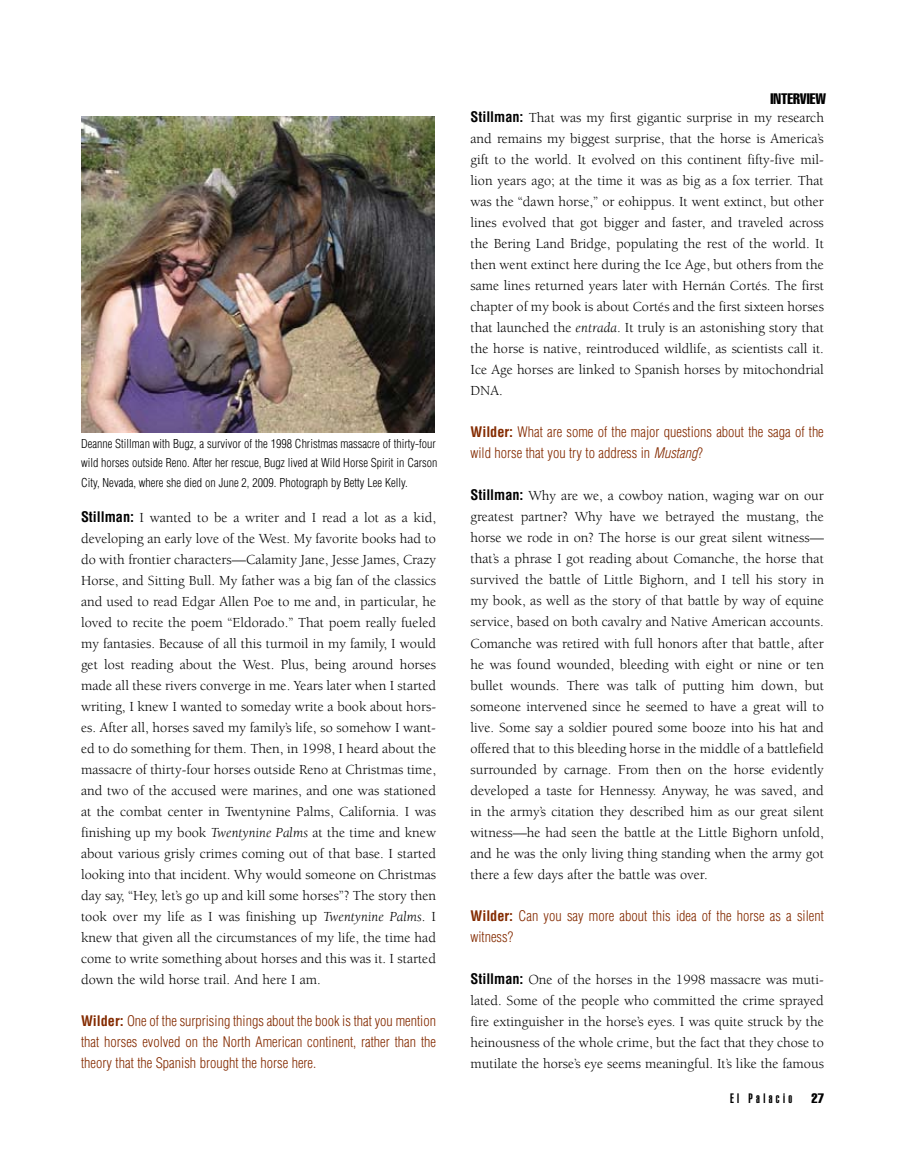
<style>
.page{position:relative;width:905px;height:1175px;background:#fff}
.page>*{position:absolute;margin:0;border:0;box-sizing:border-box;transform-origin:0 0}
.t1{font:extra-condensed 15px "Helvetica";color:#000}
.t2{font:14.25px/21px "Berkeley";color:#000;text-align:justify}
.t3{font:300 condensed 14.25px/21px "Helvetica";color:#842b00}
.t4{font:900 extra-condensed 13.5px "Helvetica";letter-spacing:.25em;color:#000}
.t5{font:extra-condensed 13.5px "Helvetica";color:#000}
.t6{font:300 condensed 12px/19.5px "Helvetica";color:#000}
.s1{font-family:"Helvetica";font-weight:700;font-stretch:condensed}
.s2{font-style:italic}
.s3{font-weight:700}
</style>
<div class="page">
<img style="left:81px;top:116px;width:353px;height:316px">
<p class="t6" style="left:81px;top:433px;width:358px">Deanne Stillman with Bugz, a survivor of the 1998 Christmas massacre of thirty-four wild horses outside Reno. After her rescue, Bugz lived at Wild Horse Spirit in Carson<br>City, Nevada, where she died on June 2, 2009. Photograph by Betty Lee Kelly.</p>
<p class="t2" style="left:81px;top:507px;width:356px"><span class="s1">Stillman:</span> I wanted to be a writer and I read a lot as a kid, developing an early love of the West. My favorite books had to do with frontier characters—Calamity Jane, Jesse James, Crazy Horse, and Sitting Bull. My father was a big fan of the classics and used to read Edgar Allen Poe to me and, in particular, he loved to recite the poem “Eldorado.” That poem really fueled my fantasies. Because of all this turmoil in my family, I would get lost reading about the West. Plus, being around horses made all these rivers converge in me. Years later when I started writing, I knew I wanted to someday write a book about hors&shy;es. After all, horses saved my family’s life, so somehow I want&shy;ed to do something for them. Then, in 1998, I heard about the massacre of thirty-four horses outside Reno at Christmas time, and two of the accused were marines, and one was stationed at the combat center in Twentynine Palms, California. I was finishing up my book <span class="s2">Twentynine Palms</span> at the time and knew about various grisly crimes coming out of that base. I started looking into that incident. Why would someone on Christmas day say, “Hey, let’s go up and kill some horses”? The story then took over my life as I was finishing up <span class="s2">Twentynine Palms</span>. I knew that given all the circumstances of my life, the time had come to write something about horses and this was it. I started down the wild horse trail. And here I am.</p>
<p class="t3" style="left:81px;top:1010px;width:356px;text-align:justify"><span class="s3">Wilder:</span> One of the surprising things about the book is that you mention that horses evolved on the North American continent, rather than the theory that the Spanish brought the horse here.</p>
<p class="t1" style="left:770px;top:89px;width:57px">INTERVIEW</p>
<p class="t2" style="left:470px;top:107px;width:355px"><span class="s1">Stillman:</span> That was my first gigantic surprise in my research and remains my biggest surprise, that the horse is America’s gift to the world. It evolved on this continent fifty-five mil&shy;lion years ago; at the time it was as big as a fox terrier. That was the “dawn horse,” or eohippus. It went extinct, but other lines evolved that got bigger and faster, and traveled across the Bering Land Bridge, populating the rest of the world. It then went extinct here during the Ice Age, but others from the same lines returned years later with Hernán Cortés. The first chapter of my book is about Cortés and the first sixteen horses that launched the <span class="s2">entrada</span>. It truly is an astonishing story that the horse is native, reintroduced wildlife, as scientists call it.<br>Ice Age horses are linked to Spanish horses by mitochondrial DNA.</p>
<p class="t3" style="left:470px;top:421px;width:355px"><span class="s3">Wilder:</span> What are some of the major questions about the saga of the wild horse that you try to address in <span class="s2">Mustang</span>?</p>
<p class="t2" style="left:470px;top:486px;width:355px"><span class="s1">Stillman:</span> Why are we, a cowboy nation, waging war on our greatest partner? Why have we betrayed the mustang, the horse we rode in on? The horse is our great silent witness— that’s a phrase I got reading about Comanche, the horse that survived the battle of Little Bighorn, and I tell his story in my book, as well as the story of that battle by way of equine service, based on both cavalry and Native American accounts.<br>Comanche was retired with full honors after that battle, after he was found wounded, bleeding with eight or nine or ten bullet wounds. There was talk of putting him down, but someone intervened since he seemed to have a great will to live. Some say a soldier poured some booze into his hat and offered that to this bleeding horse in the middle of a battlefield surrounded by carnage. From then on the horse evidently developed a taste for Hennessy. Anyway, he was saved, and in the army’s citation they described him as our great silent witness—he had seen the battle at the Little Bighorn unfold, and he was the only living thing standing when the army got there a few days after the battle was over.</p>
<p class="t3" style="left:470px;top:905px;width:355px"><span class="s3">Wilder:</span> Can you say more about this idea of the horse as a silent witness?</p>
<p class="t2" style="left:470px;top:969px;width:355px"><span class="s1">Stillman:</span> One of the horses in the 1998 massacre was muti&shy;lated. Some of the people who committed the crime sprayed fire extinguisher in the horse’s eyes. I was quite struck by the heinousness of the whole crime, but the fact that they chose to mutilate the horse’s eye seems meaningful. It’s like the famous</p>
<p class="t4" style="left:730px;top:1090px;width:64px">El Palacio</p>
<p class="t5" style="left:811px;top:1089px;width:14px">27</p>
</div>
